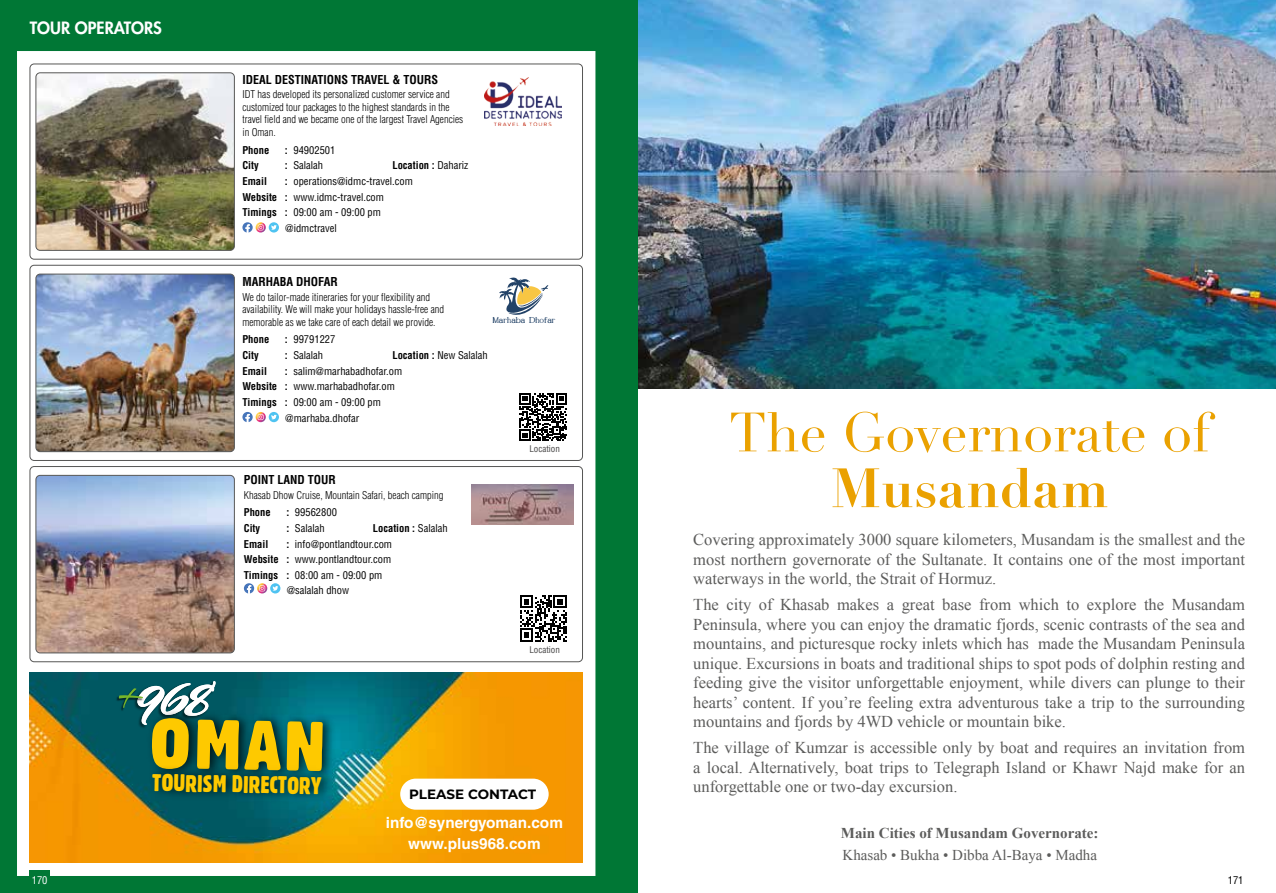
<style>
.page{position:relative;width:1276px;height:893px;background:#fff}
.page>*{position:absolute;margin:0;border:0;box-sizing:border-box;transform-origin:0 0}
.t1{font:68.25px "Gothic 821 Condensed BT";color:#fec900;scale:1.18 1}
.t2{font:54.3px "Didot";color:#eaa100}
.t3{font:700 54.3px "Didot";color:#eaa100}
.t4{font:23.55px "Gothic 821 Condensed BT";color:#fec900}
.t5{font:16.5px/19.5px "Times New Roman";color:#5c5c5b;text-align:justify}
.t6{font:800 16.5px "Futura Std";color:#fff}
.t7{font:700 15.3px/21px "Helvetica LT Std";color:#fff;text-align:center}
.t8{font:700 15px "Times New Roman";color:#5c5c5b}
.t9{font:15px "Times New Roman";color:#5c5c5b}
.t10{font:700 13.5px "Montserrat";color:#000}
.t11{font:700 condensed 12px "Helvetica LT Std";color:#000}
.t12{font:300 condensed 10.5px/12.6px "Helvetica LT Std";color:#000}
.t13{font:condensed 10.5px "Helvetica LT Std";color:#000}
.t14{font:700 condensed 10.5px "Helvetica LT Std";color:#000}
.t15{font:condensed 10.5px "Helvetica LT Std";color:#fff}
.t16{font:9.15px "Avignon";color:#224267}
.t17{font:condensed 9px "Helvetica LT Std";color:#454444}
.s1{font-weight:700}
.s2{font-weight:400}
</style>
<div class="page">
<img style="left:638px;top:0;width:638px;height:389px">
<svg style="left:0;top:0;width:638px;height:893px"></svg>
<div style="left:30px;top:870px;width:20px;height:20px;background:#007735"></div>
<div style="left:270px;top:583px;width:10px;height:10px;background:#4fc3f1;border-radius:50%"></div>
<svg style="left:244px;top:583px;width:34px;height:10px"></svg>
<div style="left:30px;top:466px;width:553px;height:196px;border:1px solid #575756;border-radius:4px"></div>
<img style="left:36px;top:475px;width:198px;height:178px">
<div style="left:36px;top:475px;width:198px;height:178px;border:1px solid #575756;border-radius:4px"></div>
<img style="left:472px;top:484px;width:101px;height:40px">
<svg style="left:520px;top:595px;width:46px;height:46px"></svg>
<div style="left:30px;top:265px;width:553px;height:196px;border:1px solid #575756;border-radius:4px"></div>
<svg style="left:269px;top:412px;width:10px;height:10px"></svg>
<svg style="left:242px;top:412px;width:35px;height:10px"></svg>
<svg style="left:499px;top:277px;width:49px;height:40px"></svg>
<svg style="left:519px;top:393px;width:48px;height:48px"></svg>
<img style="left:36px;top:274px;width:198px;height:178px">
<div style="left:36px;top:274px;width:198px;height:178px;border:1px solid #575756;border-radius:4px"></div>
<div style="left:269px;top:222px;width:10px;height:11px;background:#4fc3f1;border-radius:50%"></div>
<svg style="left:242px;top:222px;width:35px;height:11px"></svg>
<div style="left:30px;top:64px;width:553px;height:195px;border:1px solid #575756;border-radius:4px"></div>
<img style="left:36px;top:73px;width:198px;height:177px">
<div style="left:36px;top:73px;width:198px;height:178px;border:1px solid #575756;border-radius:4px"></div>
<img style="left:484px;top:78px;width:77px;height:48px">
<img style="left:30px;top:673px;width:552px;height:189px">
<img style="left:132px;top:680px;width:85px;height:50px">
<img style="left:115px;top:688px;width:4px;height:23px">
<svg style="left:119px;top:681px;width:97px;height:44px"></svg>
<img style="left:141px;top:696px;width:206px;height:104px">
<img style="left:143px;top:757px;width:201px;height:56px">
<div style="left:400px;top:779px;width:148px;height:31px;background:#fff;border-radius:16px"></div>
<p class="t6" style="left:30px;top:18px;width:134px">TOUR OPERATORS</p>
<p class="t11" style="left:242px;top:72px;width:197px">IDEAL DESTINATIONS TRAVEL &amp; TOURS</p>
<p class="t12" style="left:242px;top:88px;width:222px">IDT has developed its personalized customer service and customized tour packages to the highest standards in the travel field and we became one of the largest Travel Agencies in Oman.</p>
<p class="t14" style="left:242px;top:143px;width:28px">Phone</p>
<p class="t13" style="left:285px;top:143px;width:52px"><span class="s1">:</span> 94902501</p>
<p class="t14" style="left:242px;top:159px;width:18px">City</p>
<p class="t13" style="left:285px;top:159px;width:40px"><span class="s1">:</span> Salalah</p>
<p class="t14" style="left:392px;top:159px;width:77px">Location : <span class="s2">Dahariz</span></p>
<p class="t14" style="left:242px;top:175px;width:26px">Email</p>
<p class="t13" style="left:285px;top:175px;width:129px"><span class="s1">:</span> operations@idmc-travel.com</p>
<p class="t13" style="left:242px;top:190px;width:143px"><span class="s1">Website :</span> www.idmc-travel.com</p>
<p class="t13" style="left:242px;top:206px;width:140px"><span class="s1">Timings :</span> 09:00 am - 09:00 pm</p>
<p class="t13" style="left:285px;top:222px;width:53px">@idmctravel</p>
<p class="t11" style="left:242px;top:274px;width:97px">MARHABA DHOFAR</p>
<p class="t12" style="left:242px;top:290px;width:203px">We do tailor-made itineraries for your flexibility and availability. We will make your holidays hassle-free and memorable as we take care of each detail we provide.</p>
<p class="t14" style="left:242px;top:333px;width:28px">Phone</p>
<p class="t13" style="left:285px;top:333px;width:52px"><span class="s1">:</span> 99791227</p>
<p class="t14" style="left:242px;top:349px;width:18px">City</p>
<p class="t13" style="left:285px;top:349px;width:40px"><span class="s1">:</span> Salalah</p>
<p class="t13" style="left:392px;top:349px;width:97px"><span class="s1">Location :</span> New Salalah</p>
<p class="t14" style="left:242px;top:364px;width:26px">Email</p>
<p class="t13" style="left:285px;top:364px;width:119px"><span class="s1">:</span> salim@marhabadhofar.om</p>
<p class="t13" style="left:242px;top:380px;width:154px"><span class="s1">Website :</span> www.marhabadhofar.om</p>
<p class="t13" style="left:242px;top:396px;width:140px"><span class="s1">Timings :</span> 09:00 am - 09:00 pm</p>
<p class="t13" style="left:285px;top:411px;width:76px">@marhaba.dhofar</p>
<p class="t16" style="left:493px;top:315px;width:64px">Marhaba Dhofar</p>
<p class="t11" style="left:244px;top:472px;width:94px">POINT LAND TOUR</p>
<p class="t12" style="left:244px;top:488px;width:201px">Khasab Dhow Cruise, Mountain Safari, beach camping</p>
<p class="t14" style="left:244px;top:506px;width:28px">Phone</p>
<p class="t13" style="left:286px;top:506px;width:52px"><span class="s1">:</span> 99562800</p>
<p class="t14" style="left:244px;top:521px;width:18px">City</p>
<p class="t13" style="left:286px;top:521px;width:40px"><span class="s1">:</span> Salalah</p>
<p class="t14" style="left:373px;top:521px;width:76px">Location : <span class="s2">Salalah</span></p>
<p class="t14" style="left:244px;top:537px;width:26px">Email</p>
<p class="t13" style="left:286px;top:537px;width:107px"><span class="s1">:</span> info@pontlandtour.com</p>
<p class="t13" style="left:244px;top:553px;width:149px"><span class="s1">Website :</span> www.pontlandtour.com</p>
<p class="t13" style="left:244px;top:568px;width:140px"><span class="s1">Timings :</span> 08:00 am - 09:00 pm</p>
<p class="t13" style="left:287px;top:584px;width:64px">@salalah dhow</p>
<p class="t17" style="left:529px;top:443px;width:32px">Location</p>
<p class="t17" style="left:529px;top:644px;width:32px">Location</p>
<h1 class="t1" style="left:151px;top:702px;width:150px;rotate:1deg">OMAN</h1>
<h3 class="t4" style="left:153px;top:768px;width:170px;rotate:1deg">TOURISM DIRECTORY</h3>
<p class="t10" style="left:409px;top:785px;width:129px">PLEASE CONTACT</p>
<p class="t7" style="left:386px;top:812px;width:179px">info@synergyoman.com www.plus968.com</p>
<h2 class="t2" style="left:729px;top:400px;width:483px">The Governorate of</h2>
<h2 class="t3" style="left:830px;top:454px;width:279px">Musandam</h2>
<p class="t5" style="left:693px;top:530px;width:553px">Covering approximately 3000 square kilometers, Musandam is the smallest and the most northern governorate of the Sultanate. It contains one of the most important waterways in the world, the Strait of Hormuz.</p>
<p class="t5" style="left:693px;top:595px;width:553px">The city of Khasab makes a great base from which to explore the Musandam Peninsula, where you can enjoy the dramatic fjords, scenic contrasts of the sea and mountains, and picturesque rocky inlets which has made the Musandam Peninsula unique. Excursions in boats and traditional ships to spot pods of dolphin resting and feeding give the visitor unforgettable enjoyment, while divers can plunge to their hearts’ content. If you’re feeling extra adventurous take a trip to the surrounding mountains and fjords by 4WD vehicle or mountain bike.</p>
<p class="t5" style="left:693px;top:738px;width:553px">The village of Kumzar is accessible only by boat and requires an invitation from a local. Alternatively, boat trips to Telegraph Island or Khawr Najd make for an unforgettable one or two-day excursion.</p>
<p class="t8" style="left:841px;top:823px;width:259px">Main Cities of Musandam Governorate:</p>
<p class="t9" style="left:842px;top:845px;width:256px">Khasab • Bukha • Dibba Al-Baya • Madha</p>
<p class="t15" style="left:32px;top:873px;width:17px">170</p>
<p class="t13" style="left:1227px;top:873px;width:17px">171</p>
</div>
